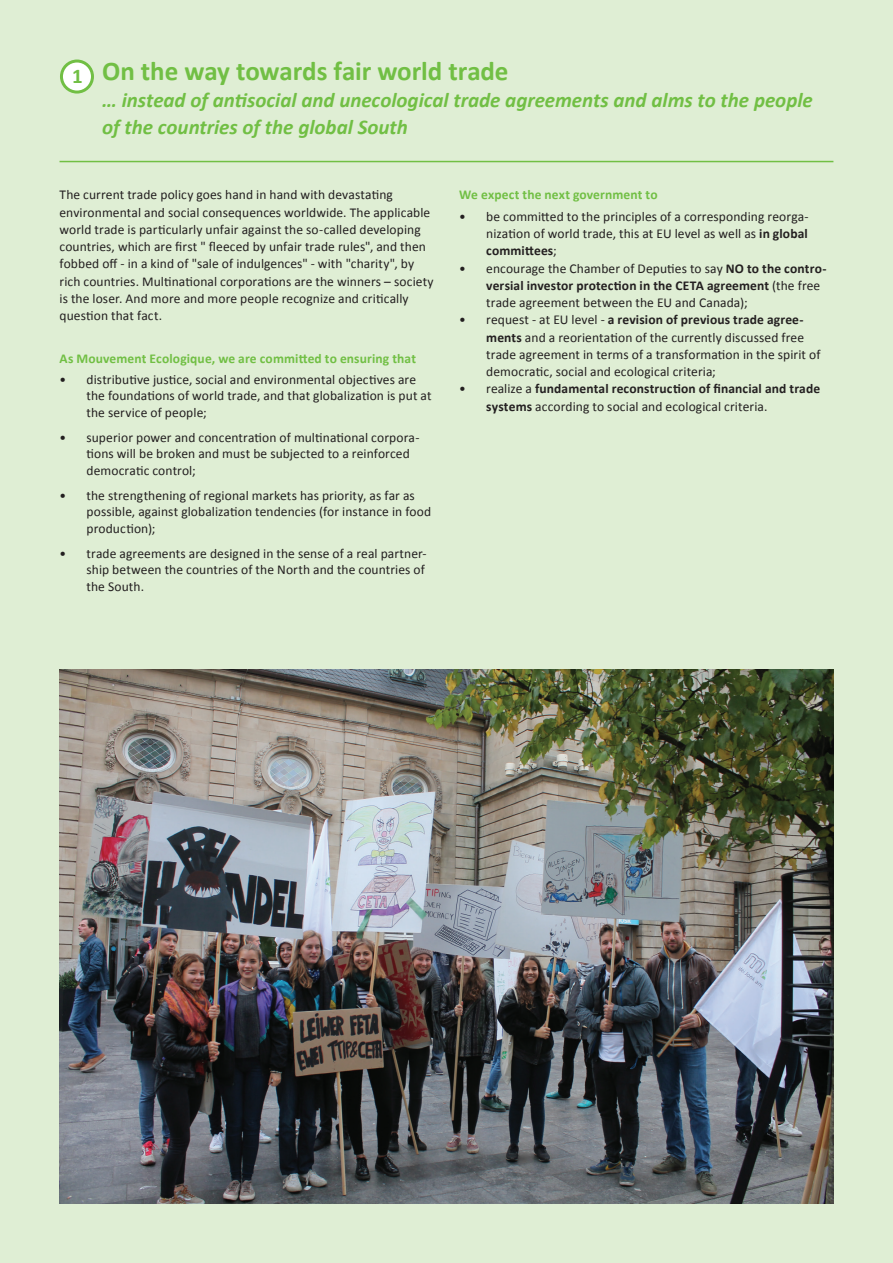
<style>
.page{position:relative;width:893px;height:1263px;background:#dfeed4}
.page>*{position:absolute;margin:0;border:0;box-sizing:border-box;transform-origin:0 0}
.t1{font:700 27px "Calibri";letter-spacing:-.005em;color:#71bf44}
.t2{font:italic 700 21px/27px "Calibri";color:#71bf44}
.t3{font:700 21px "Calibri";color:#71bf44}
.t4{font:13.5px/17.2px "Calibri";letter-spacing:.005em;color:#231f20}
.t5{font:700 13.5px/17.2px "Calibri";letter-spacing:.01em;color:#231f20}
.t6{font:700 13.5px "Calibri";letter-spacing:.01em;color:#71bf44}
.s1{font-weight:700}
.s2{font-weight:400}
</style>
<div class="page">
<hr style="left:60px;top:161px;width:773px;height:1px;background:#71bf44">
<div style="left:61px;top:61px;width:31px;height:31px;background:#fff;border-radius:50%"></div>
<div style="left:60px;top:60px;width:34px;height:34px;border:3px solid #71bf44;border-radius:50%"></div>
<img style="left:60px;top:670px;width:773px;height:533px">
<h2 class="t3" style="left:72px;top:63px;width:12px">1</h2>
<h1 class="t1" style="left:102px;top:54px;width:408px">On the way towards fair world trade</h1>
<h2 class="t2" style="left:102px;top:86px;width:712px">… instead of antisocial and unecological trade agreements and alms to the people of the countries of the global South</h2>
<p class="t4" style="left:60px;top:186px;width:376px">The current trade policy goes hand in hand with devastating environmental and social consequences worldwide. The applicable world trade is particularly unfair against the so-called developing countries, which are first " fleeced by unfair trade rules", and then fobbed off - in a kind of "sale of indulgences" - with "charity", by rich countries. Multinational corporations are the winners – society is the loser. And more and more people recognize and critically question that fact.</p>
<p class="t6" style="left:60px;top:350px;width:358px">As Mouvement Ecologique, we are committed to ensuring that</p>
<p class="t4" style="left:87px;top:371px;width:347px;line-height:16.5px;text-indent:-27px">• distributive justice, social and environmental objectives are the foundations of world trade, and that globalization is put at the service of people;</p>
<p class="t4" style="left:87px;top:429px;width:334px;line-height:16.5px;text-indent:-27px">• superior power and concentration of multinational corpora&shy;tions will be broken and must be subjected to a reinforced democratic control;</p>
<p class="t4" style="left:87px;top:487px;width:346px;line-height:16.5px;text-indent:-27px">• the strengthening of regional markets has priority, as far as possible, against globalization tendencies (for instance in food production);</p>
<p class="t4" style="left:87px;top:545px;width:342px;line-height:16.5px;text-indent:-27px">• trade agreements are designed in the sense of a real partner&shy;ship between the countries of the North and the countries of the South.</p>
<p class="t6" style="left:459px;top:186px;width:200px">We expect the next government to</p>
<p class="t4" style="left:486px;top:208px;width:324px;text-align:justify;text-indent:-27px">• be committed to the principles of a corresponding reorga&shy;nization of world trade, this at EU level as well as <span class="s1">in global committees</span>;</p>
<p class="t4" style="left:486px;top:260px;width:342px;text-indent:-27px">• encourage the Chamber of Deputies to say <span class="s1">NO to the contro&shy;versial investor protection in the CETA agreement</span> (the free trade agreement between the EU and Canada);</p>
<p class="t4" style="left:486px;top:311px;width:336px;text-indent:-27px">• request - at EU level - <span class="s1">a revision of previous trade agree&shy;ments</span> and a reorientation of the currently discussed free trade agreement in terms of a transformation in the spirit of democratic, social and ecological criteria;</p>
<p class="t5" style="left:486px;top:380px;width:335px;text-indent:-27px"><span class="s2">• realize a</span> fundamental reconstruction of financial and trade systems <span class="s2">according to social and ecological criteria.</span></p>
</div>
